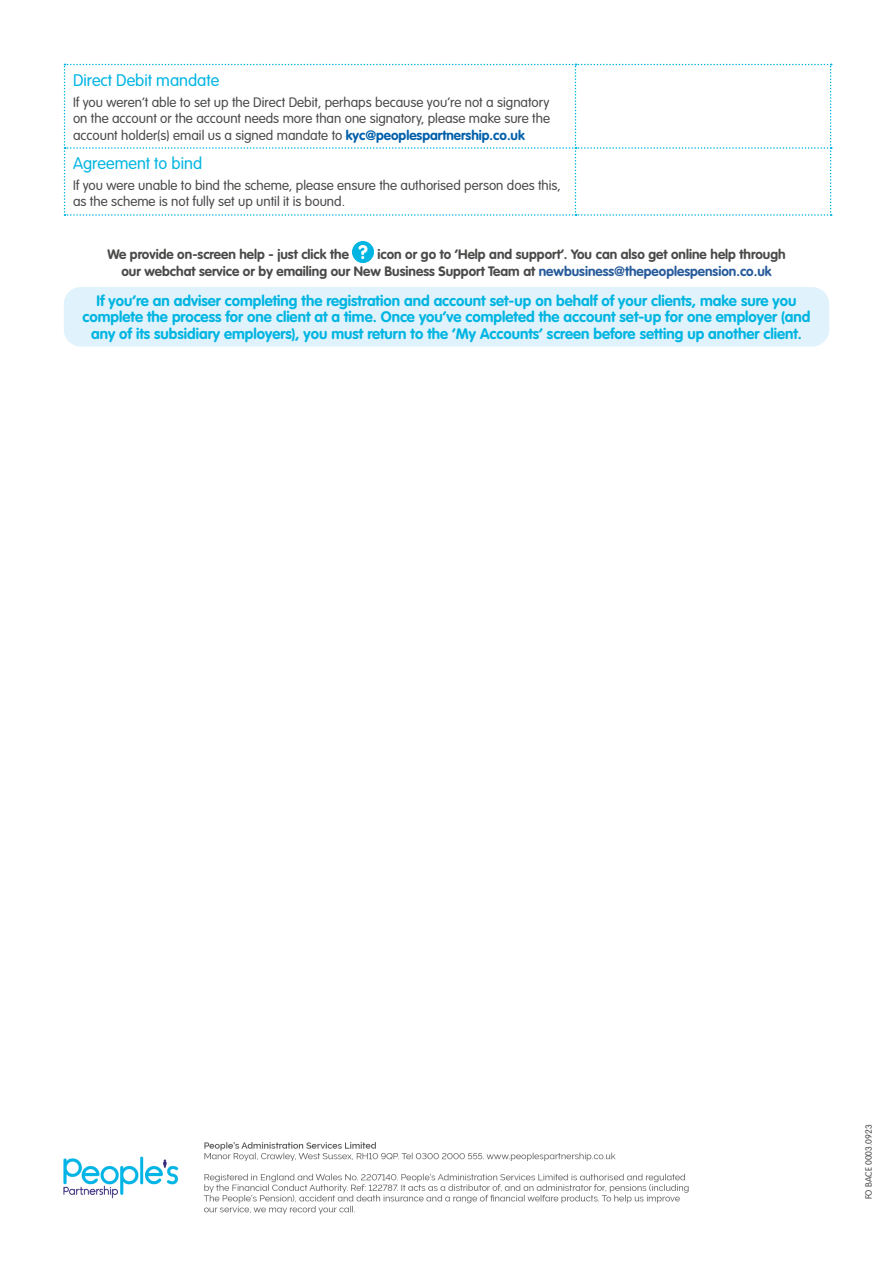
<style>
.page{position:relative;width:893px;height:1263px;background:#fff}
.page>*{position:absolute;margin:0;border:0;box-sizing:border-box;transform-origin:0 0}
.t1{font:300 16.5px "VAG Rounded Std";color:#00b5e2}
.t2{font:700 15px/16.5px "VAG Rounded Std";color:#00b5e2;text-align:center}
.t3{font:300 13.5px/16.5px "VAG Rounded Std";color:#4a4a49;text-align:justify}
.t4{font:700 13.5px/16.5px "VAG Rounded Std";color:#4a4a49}
.t5{font:300 9px "VAG Rounded Std";color:#4a4a49}
.s1{font-weight:700;color:#005faa}
.s2{color:#275b9b}
</style>
<div class="page">
<svg style="left:64px;top:64px;width:768px;height:152px"></svg>
<img style="left:63px;top:1142px;width:626px;height:73px">
<div style="left:64px;top:287px;width:765px;height:60px;background:#e0f2fb;border-radius:17px"></div>
<img style="left:353px;top:241px;width:21px;height:21px">
<p class="t1" style="left:73px;top:71px;width:148px">Direct Debit mandate</p>
<p class="t3" style="left:73px;top:94px;width:478px">If you weren’t able to set up the Direct Debit, perhaps because you’re not a signatory on the account or the account needs more than one signatory, please make sure the account holder(s) email us a signed mandate to <span class="s1">kyc@peoplespartnership.co.uk</span></p>
<p class="t1" style="left:73px;top:154px;width:131px">Agreement to bind</p>
<p class="t3" style="left:73px;top:177px;width:489px">If you were unable to bind the scheme, please ensure the authorised person does this, as the scheme is not fully set up until it is bound.</p>
<p class="t4" style="left:107px;top:247px;width:243px">We provide on-screen help - just click the</p>
<p class="t4" style="left:121px;top:247px;width:666px;text-indent:256px">icon or go to ‘Help and support’. You can also get online help through our webchat service or by emailing our New Business Support Team at <span class="s2">newbusiness@thepeoplespension.co.uk</span></p>
<p class="t2" style="left:83px;top:293px;width:729px">If you’re an adviser completing the registration and account set-up on behalf of your clients, make sure you complete the process for one client at a time. Once you’ve completed the account set-up for one employer (and any of its subsidiary employers), you must return to the ‘My Accounts’ screen before setting up another client.</p>
<p class="t5" style="left:863px;top:1199px;width:76px;rotate:-90deg">FO BACE 0003.0923</p>
</div>
